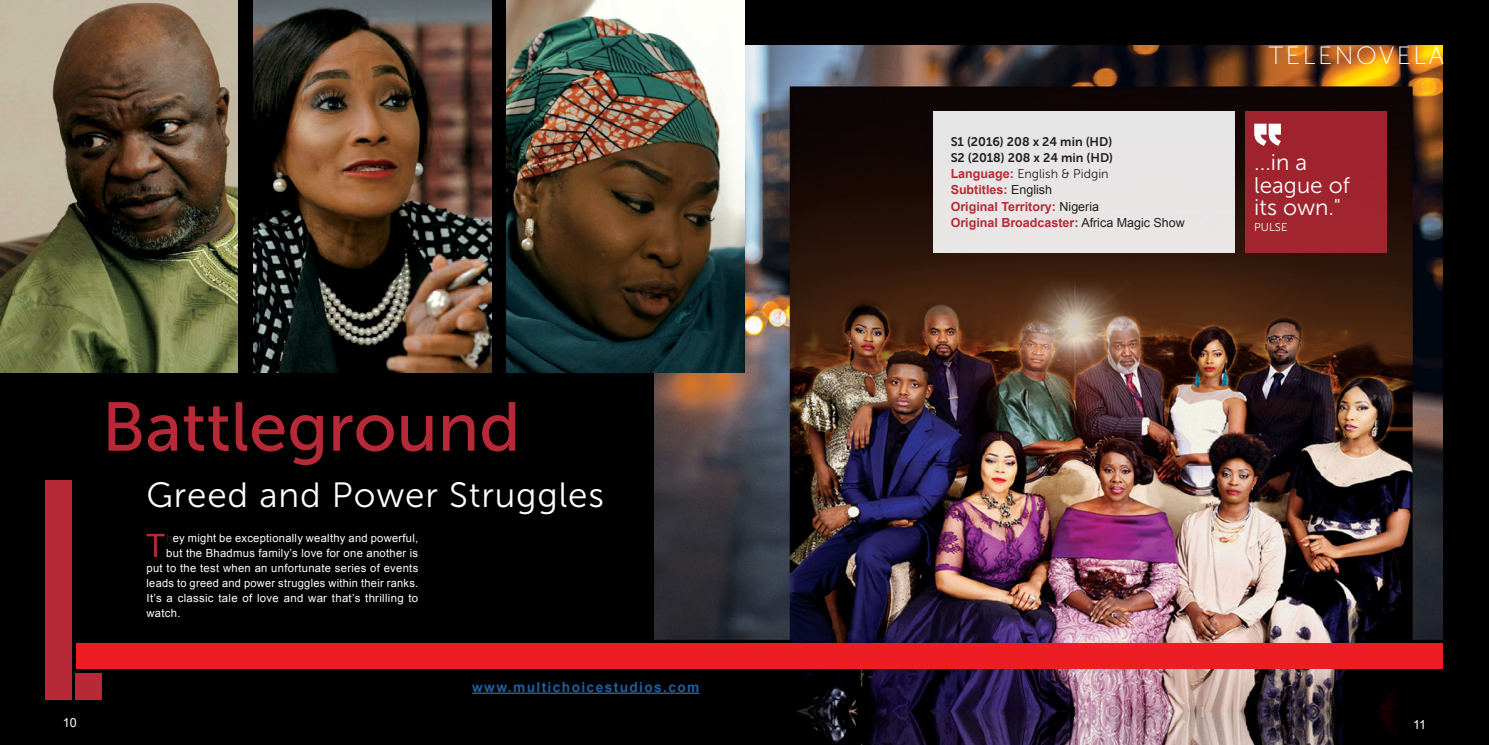
<style>
.page{position:relative;width:1489px;height:745px;background:#fff}
.page>*{position:absolute;margin:0;border:0;box-sizing:border-box;transform-origin:0 0}
.t1{font:68.75px "Museo Sans 500";color:#b82937}
.t2{font:35px "Museo Sans 300";letter-spacing:.025em;color:#fff}
.t3{font:32.25px "Arial";color:#b82937}
.t4{font:25px "Museo Sans 100";letter-spacing:.1em;color:#fff}
.t5{font:22.5px/22.5px "Museo Sans 300";color:#fff}
.t6{font:700 13.75px "Arial";letter-spacing:.1em;color:#215e9e}
.t7{font:700 12.5px/16.2px "Arial";color:#b82937}
.t8{font:12.5px/16.2px "Museo Sans 700";color:#231f20}
.t9{font:12.5px "Museo Sans 300";color:#231f20}
.t10{font:12.5px "Arial";color:#fff}
.t11{font:11.25px "Arial";letter-spacing:.025em;color:#fff}
.t12{font:11.25px "Museo Sans 300";color:#fff}
.s1{color:#231f20}
.s2{font-family:"Arial";font-weight:700;color:#b82937}
.s3{font-weight:400;color:#231f20}
</style>
<div class="page">
<div style="left:0;top:0;width:1488px;height:744px;background:#000"></div>
<img style="left:654px;top:45px;width:788px;height:699px">
<div style="left:932px;top:111px;width:302px;height:141px;background:#e7e5e5"></div>
<div style="left:1245px;top:111px;width:141px;height:141px;background:#a0242f"></div>
<svg style="left:1254px;top:124px;width:26px;height:22px"></svg>
<div style="left:76px;top:643px;width:1366px;height:25px;background:#ed1d24"></div>
<div style="left:45px;top:480px;width:26px;height:219px;background:#b82937"></div>
<div style="left:76px;top:673px;width:26px;height:26px;background:#b82937"></div>
<img style="left:0;top:0;width:237px;height:372px">
<img style="left:507px;top:0;width:237px;height:372px">
<img style="left:253px;top:0;width:238px;height:372px">
<hr style="left:472px;top:692px;width:227px;height:1px;background:#215e9e">
<h1 class="t1" style="left:102px;top:389px;width:420px">Battleground</h1>
<h2 class="t2" style="left:146px;top:476px;width:459px">Greed and Power Struggles</h2>
<h3 class="t3" style="left:146px;top:524px;width:21px">T</h3>
<p class="t11" style="left:166px;top:530px;width:253px"><span class="s1">h</span>ey might be exceptionally wealthy and powerful,</p>
<p class="t11" style="left:166px;top:545px;width:253px">but the Bhadmus family’s love for one another is</p>
<p class="t11" style="left:146px;top:560px;width:273px">put to the test when an unfortunate series of events</p>
<p class="t11" style="left:146px;top:575px;width:273px">leads to greed and power struggles within their ranks.</p>
<p class="t11" style="left:146px;top:590px;width:273px">It’s a classic tale of love and war that’s thrilling to</p>
<p class="t11" style="left:146px;top:605px;width:35px">watch.</p>
<p class="t6" style="left:472px;top:677px;width:229px">www.multichoicestudios.com</p>
<p class="t8" style="left:950px;top:133px;width:164px">S1 (2016) 208 x 24 min (HD)<br>S2 (2018) 208 x 24 min (HD)</p>
<p class="t9" style="left:950px;top:167px;width:159px"><span class="s2">Language:</span> English &amp; Pidgin</p>
<p class="t7" style="left:950px;top:182px;width:236px">Subtitles: <span class="s3">English<br></span>Original Territory: <span class="s3">Nigeria<br></span>Original Broadcaster: <span class="s3">Africa Magic Show</span></p>
<h3 class="t4" style="left:1268px;top:42px;width:176px">TELENOVELA</h3>
<h3 class="t5" style="left:1254px;top:151px;width:97px">...in a league of its own."</h3>
<p class="t12" style="left:1254px;top:221px;width:35px">PULSE</p>
<p class="t10" style="left:63px;top:713px;width:15px">10</p>
<p class="t10" style="left:1412px;top:715px;width:14px">11</p>
</div>
